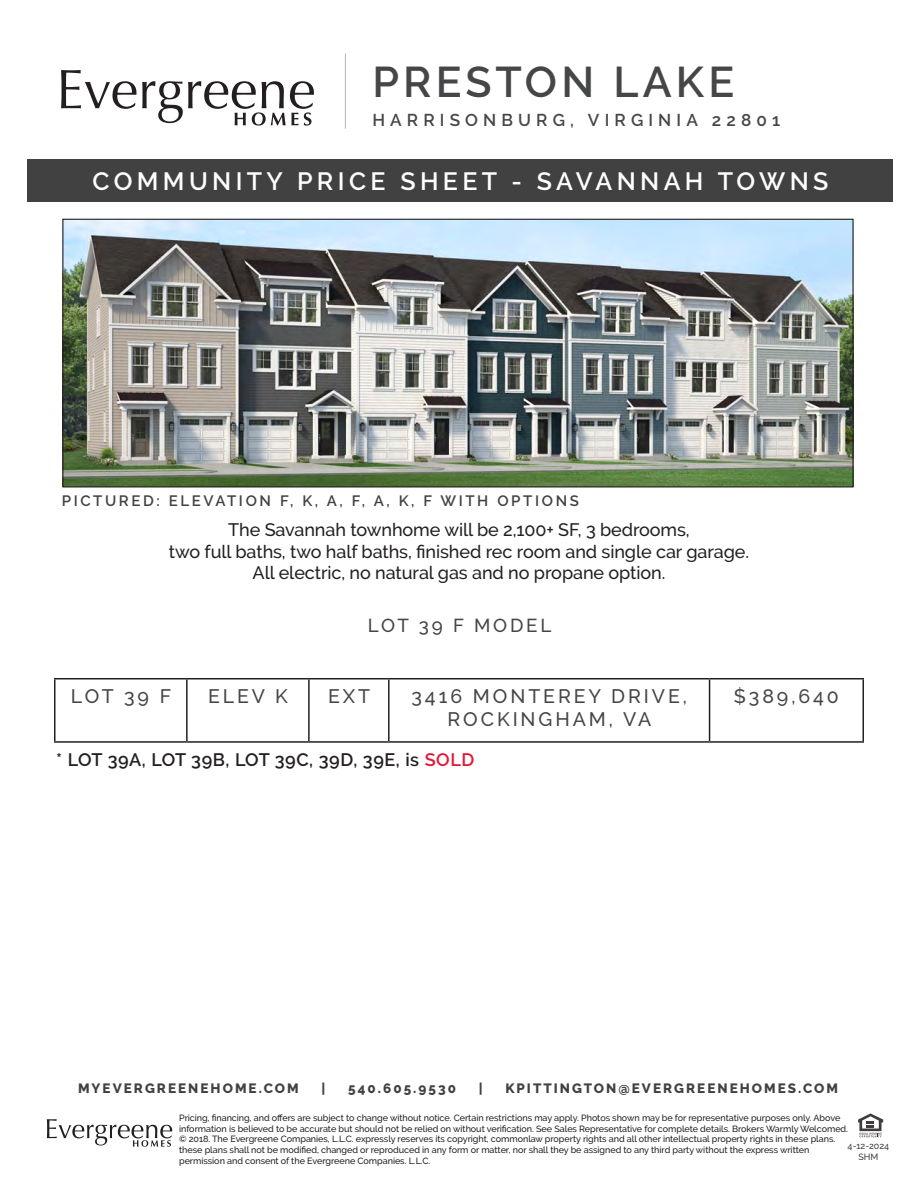
<style>
.page{position:relative;width:918px;height:1188px;background:#fff}
.page>*{position:absolute;margin:0;border:0;box-sizing:border-box;transform-origin:0 0}
.t1{font:600 42.9px "Raleway";letter-spacing:.1em;color:#454647}
.t2{font:600 24.9px "Raleway";letter-spacing:.175em;color:#fff}
.t3{font:500 19.5px/23.4px "Raleway";letter-spacing:.15em;color:#454647;text-align:center}
.t4{font:500 18.75px "Raleway";letter-spacing:.15em;color:#454647}
.t5{font:500 18px/21.6px "Raleway";letter-spacing:-.005em;color:#231f20;text-align:center}
.t6{font:600 18px "Raleway";letter-spacing:.03em;color:#231f20}
.t7{font:600 17.1px "Raleway";letter-spacing:.3em;color:#454647}
.t8{font:600 15px "Raleway";letter-spacing:.175em;color:#414141}
.t9{font:800 13.5px "Raleway";letter-spacing:.15em;color:#414141}
.t10{font:500 9px/10.8px "Raleway";letter-spacing:-.005em;color:#231f20}
.t11{font:500 9px/10.8px "Raleway";color:#414141;text-align:center}
.s1{color:#e51535}
</style>
<div class="page">
<svg style="left:858px;top:1113px;width:25px;height:24px"></svg>
<svg style="left:47px;top:1119px;width:125px;height:28px"></svg>
<hr style="left:54px;top:678px;width:133px;height:2px;background:#231f20">
<hr style="left:54px;top:680px;width:2px;height:61px;background:#231f20">
<hr style="left:187px;top:678px;width:122px;height:2px;background:#231f20">
<hr style="left:186px;top:680px;width:2px;height:61px;background:#231f20">
<hr style="left:309px;top:678px;width:80px;height:2px;background:#231f20">
<hr style="left:308px;top:680px;width:2px;height:61px;background:#231f20">
<hr style="left:389px;top:678px;width:321px;height:2px;background:#231f20">
<hr style="left:388px;top:680px;width:2px;height:61px;background:#231f20">
<hr style="left:710px;top:678px;width:154px;height:2px;background:#231f20">
<hr style="left:709px;top:680px;width:1px;height:61px;background:#231f20">
<hr style="left:862px;top:680px;width:2px;height:61px;background:#231f20">
<hr style="left:54px;top:741px;width:133px;height:2px;background:#231f20">
<hr style="left:187px;top:741px;width:122px;height:2px;background:#231f20">
<hr style="left:309px;top:741px;width:80px;height:2px;background:#231f20">
<hr style="left:389px;top:741px;width:321px;height:2px;background:#231f20">
<hr style="left:710px;top:741px;width:154px;height:2px;background:#231f20">
<div style="left:28px;top:159px;width:865px;height:43px;background:#414141"></div>
<hr style="left:345px;top:54px;width:1px;height:75px;background:#bebfc2">
<svg style="left:61px;top:70px;width:75px;height:39px"></svg>
<svg style="left:142px;top:81px;width:172px;height:45px"></svg>
<img style="left:64px;top:221px;width:788px;height:264px">
<h1 class="t1" style="left:372px;top:57px;width:363px">PRESTON LAKE</h1>
<h3 class="t7" style="left:372px;top:110px;width:409px">HARRISONBURG, VIRGINIA 22801</h3>
<h2 class="t2" style="left:92px;top:167px;width:738px">COMMUNITY PRICE SHEET - SAVANNAH TOWNS</h2>
<h3 class="t8" style="left:62px;top:492px;width:519px">PICTURED: ELEVATION F, K, A, F, A, K, F WITH OPTIONS</h3>
<h3 class="t5" style="left:169px;top:519px;width:582px">The Savannah townhome will be 2,100+ SF, 3 bedrooms,<br>two full baths, two half baths, finished rec room and single car garage.<br>All electric, no natural gas and no propane option.</h3>
<h3 class="t4" style="left:368px;top:615px;width:185px">LOT 39 F MODEL</h3>
<h3 class="t3" style="left:71px;top:685px;width:102px">LOT 39 F</h3>
<h3 class="t3" style="left:208px;top:685px;width:81px">ELEV K</h3>
<h3 class="t3" style="left:328px;top:685px;width:44px">EXT</h3>
<h3 class="t3" style="left:411px;top:685px;width:277px">3416 MONTEREY DRIVE,<br>ROCKINGHAM, VA</h3>
<h3 class="t3" style="left:734px;top:685px;width:107px">$389,640</h3>
<h3 class="t6" style="left:56px;top:749px;width:420px">* LOT 39A, LOT 39B, LOT 39C, 39D, 39E, is <span class="s1">SOLD</span></h3>
<h3 class="t9" style="left:78px;top:1081px;width:222px">MYEVERGREENEHOME.COM</h3>
<h3 class="t9" style="left:322px;top:1081px;width:5px">|</h3>
<h3 class="t9" style="left:348px;top:1081px;width:109px">540.605.9530</h3>
<h3 class="t9" style="left:479px;top:1081px;width:5px">|</h3>
<h3 class="t9" style="left:505px;top:1081px;width:334px">KPITTINGTON@EVERGREENEHOMES.COM</h3>
<p class="t10" style="left:179px;top:1112px;width:670px">Pricing, financing, and offers are subject to change without notice. Certain restrictions may apply. Photos shown may be for representative purposes only. Above information is believed to be accurate but should not be relied on without verification. See Sales Representative for complete details. Brokers Warmly Welcomed. © 2018. The Evergreene Companies, L.L.C. expressly reserves its copyright, commonlaw property rights and all other intellectual property rights in these plans. these plans shall not be modified, changed or reproduced in any form or matter, nor shall they be assigned to any third party without the express written permission and consent of the Evergreene Companies. L.L.C.</p>
<p class="t11" style="left:848px;top:1141px;width:43px">4-12-2024<br>SHM</p>
</div>
